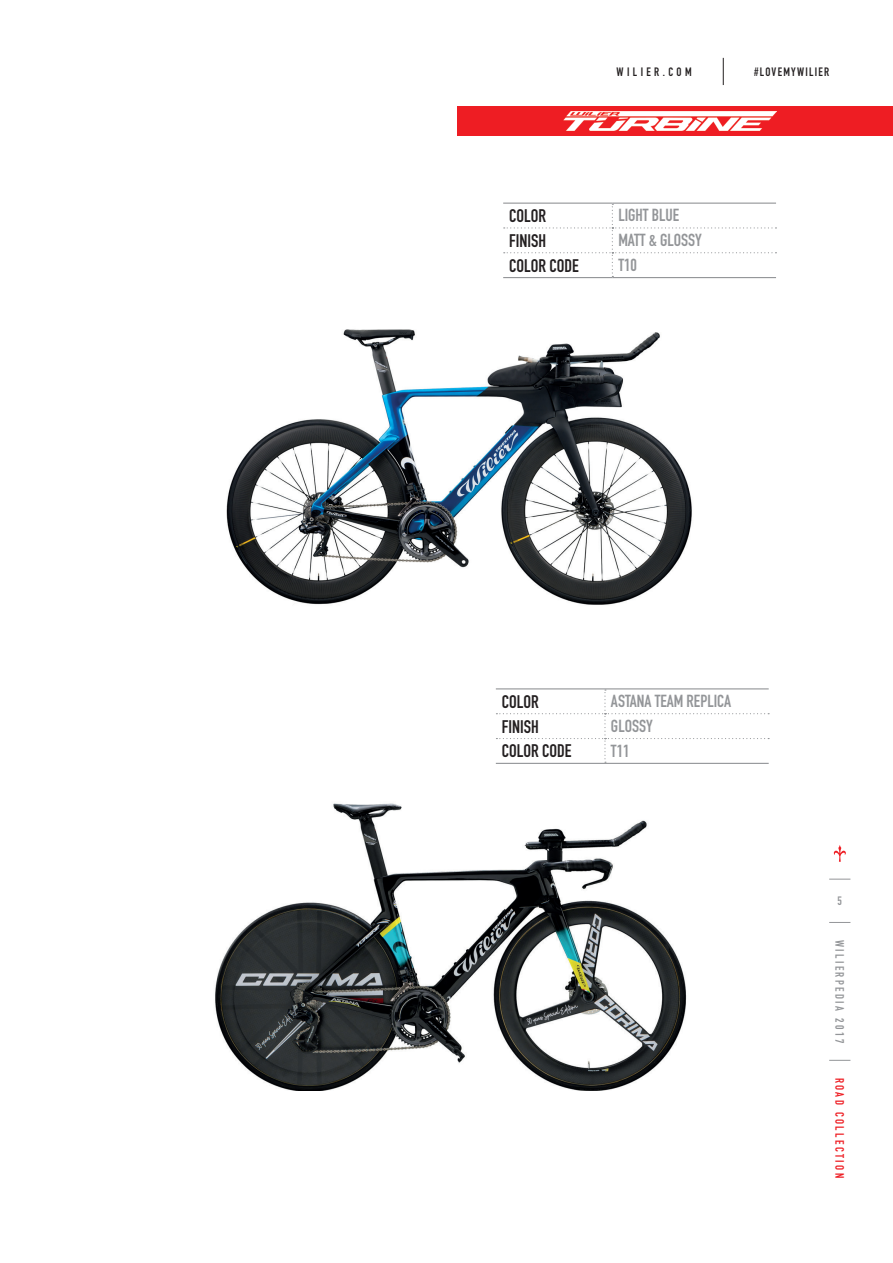
<style>
.page{position:relative;width:893px;height:1263px;background:#fff}
.page>*{position:absolute;margin:0;border:0;box-sizing:border-box;transform-origin:0 0}
.t1{font:18px "DIN Engschrift Std";color:#231f20}
.t2{font:17.25px "DIN Engschrift Std";color:#939598}
.t3{font:12px "DIN Engschrift Std";letter-spacing:.2em;color:#939598}
.t4{font:12px "DIN Engschrift Std";letter-spacing:.2em;color:#ee1d23}
.t5{font:12px "DIN Engschrift Std";letter-spacing:.105em;color:#231f20}
.t6{font:12px "DIN Engschrift Std";letter-spacing:.285em;color:#231f20}
</style>
<div class="page">
<img style="left:226px;top:329px;width:466px;height:276px">
<hr style="left:503px;top:277px;width:109px;height:1px;background:#939598">
<hr style="left:612px;top:277px;width:164px;height:1px;background:#939598">
<svg style="left:504px;top:204px;width:272px;height:73px"></svg>
<hr style="left:503px;top:203px;width:109px;height:1px;background:#939598">
<hr style="left:612px;top:203px;width:164px;height:1px;background:#939598">
<hr style="left:496px;top:763px;width:109px;height:1px;background:#939598">
<hr style="left:605px;top:763px;width:164px;height:1px;background:#939598">
<svg style="left:496px;top:689px;width:273px;height:74px"></svg>
<hr style="left:496px;top:688px;width:109px;height:1px;background:#939598">
<hr style="left:605px;top:688px;width:164px;height:1px;background:#939598">
<div style="left:457px;top:106px;width:436px;height:30px;background:#ee1d23"></div>
<svg style="left:829px;top:1060px;width:21px;height:1px"></svg>
<svg style="left:829px;top:922px;width:21px;height:1px"></svg>
<svg style="left:829px;top:879px;width:21px;height:1px"></svg>
<svg style="left:833px;top:845px;width:13px;height:17px"></svg>
<svg style="left:723px;top:58px;width:1px;height:27px"></svg>
<img style="left:215px;top:803px;width:472px;height:288px">
<img style="left:563px;top:112px;width:213px;height:19px">
<p class="t6" style="left:617px;top:64px;width:77px">WILIER.COM</p>
<p class="t5" style="left:754px;top:64px;width:77px">#LOVEMYWILIER</p>
<p class="t1" style="left:509px;top:205px;width:38px">COLOR</p>
<p class="t2" style="left:618px;top:205px;width:62px">LIGHT BLUE</p>
<p class="t1" style="left:509px;top:230px;width:38px">FINISH</p>
<p class="t2" style="left:618px;top:230px;width:85px">MATT &amp; GLOSSY</p>
<p class="t1" style="left:509px;top:255px;width:71px">COLOR CODE</p>
<p class="t2" style="left:618px;top:255px;width:20px">T10</p>
<p class="t1" style="left:502px;top:691px;width:38px">COLOR</p>
<p class="t2" style="left:611px;top:691px;width:122px">ASTANA TEAM REPLICA</p>
<p class="t1" style="left:502px;top:716px;width:38px">FINISH</p>
<p class="t2" style="left:611px;top:716px;width:43px">GLOSSY</p>
<p class="t1" style="left:502px;top:740px;width:71px">COLOR CODE</p>
<p class="t2" style="left:611px;top:741px;width:20px">T11</p>
<p class="t3" style="left:838px;top:894px;width:6px">5</p>
<p class="t3" style="left:847px;top:940px;width:105px;rotate:90deg">WILIERPEDIA 2017</p>
<p class="t4" style="left:847px;top:1078px;width:102px;rotate:90deg">ROAD COLLECTION</p>
</div>
